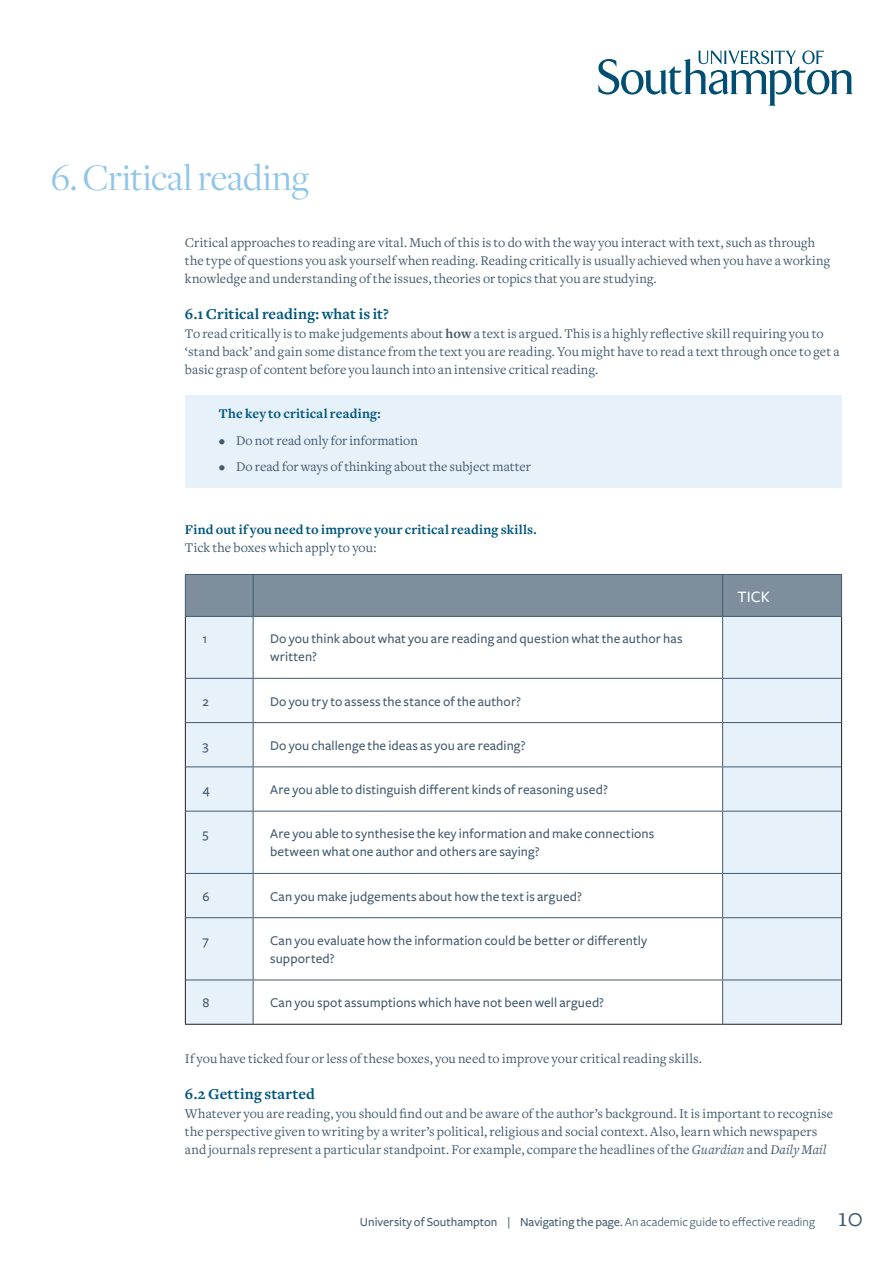
<style>
.page{position:relative;width:893px;height:1263px;background:#fff}
.page>*{position:absolute;margin:0;border:0;box-sizing:border-box;transform-origin:0 0}
.t1{font:39px "Freight Display";color:#90c5ea}
.t2{font:500 16.5px "Freight Sans";color:#fff}
.t3{font:700 15.75px "Freight Text";letter-spacing:.01em;color:#00577e}
.t4{font:13.8px/18px "Freight Text";letter-spacing:.005em;color:#425a6d}
.t5{font:500 13.8px/18px "Freight Sans";letter-spacing:.01em;color:#425a6d}
.t6{font:700 13.8px "Freight Text";letter-spacing:.01em;color:#00577e}
.t7{font:500 12.75px "Freight Sans";color:#425a6d}
.s1{font-weight:700}
.s2{font-style:italic}
.s3{font-weight:400}
.s4{font-family:"Freight Text";font-weight:400;font-size:27px}
</style>
<div class="page">
<svg style="left:598px;top:51px;width:255px;height:55px"></svg>
<div style="left:185px;top:395px;width:657px;height:93px;background:#e7f1fa"></div>
<div style="left:186px;top:575px;width:655px;height:41px;background:#7e8e9d"></div>
<div style="left:186px;top:617px;width:655px;height:407px;background:#e7f1fa"></div>
<svg style="left:254px;top:617px;width:468px;height:407px"></svg>
<hr style="left:185px;top:574px;width:68px;height:1px;background:#425a6d">
<hr style="left:185px;top:575px;width:1px;height:41px;background:#425a6d">
<hr style="left:253px;top:574px;width:470px;height:1px;background:#425a6d">
<hr style="left:253px;top:575px;width:1px;height:41px;background:#425a6d">
<hr style="left:723px;top:574px;width:119px;height:1px;background:#425a6d">
<hr style="left:722px;top:575px;width:1px;height:41px;background:#425a6d">
<hr style="left:841px;top:575px;width:1px;height:41px;background:#425a6d">
<hr style="left:185px;top:616px;width:68px;height:1px;background:#425a6d">
<hr style="left:253px;top:616px;width:470px;height:1px;background:#425a6d">
<hr style="left:253px;top:617px;width:1px;height:61px;background:#425a6d">
<hr style="left:723px;top:616px;width:119px;height:1px;background:#425a6d">
<hr style="left:722px;top:617px;width:1px;height:61px;background:#425a6d">
<hr style="left:186px;top:678px;width:67px;height:1px;background:#425a6d">
<hr style="left:253px;top:678px;width:470px;height:1px;background:#425a6d">
<hr style="left:253px;top:679px;width:1px;height:43px;background:#425a6d">
<hr style="left:723px;top:678px;width:118px;height:1px;background:#425a6d">
<hr style="left:722px;top:679px;width:1px;height:43px;background:#425a6d">
<hr style="left:186px;top:722px;width:67px;height:1px;background:#425a6d">
<hr style="left:253px;top:722px;width:470px;height:1px;background:#425a6d">
<hr style="left:253px;top:723px;width:1px;height:43px;background:#425a6d">
<hr style="left:723px;top:722px;width:118px;height:1px;background:#425a6d">
<hr style="left:722px;top:723px;width:1px;height:43px;background:#425a6d">
<hr style="left:186px;top:766px;width:67px;height:1px;background:#425a6d">
<hr style="left:253px;top:766px;width:470px;height:1px;background:#425a6d">
<hr style="left:253px;top:767px;width:1px;height:44px;background:#425a6d">
<hr style="left:723px;top:766px;width:118px;height:1px;background:#425a6d">
<hr style="left:722px;top:767px;width:1px;height:44px;background:#425a6d">
<hr style="left:186px;top:811px;width:67px;height:1px;background:#425a6d">
<hr style="left:253px;top:811px;width:470px;height:1px;background:#425a6d">
<hr style="left:253px;top:811px;width:1px;height:62px;background:#425a6d">
<hr style="left:723px;top:811px;width:118px;height:1px;background:#425a6d">
<hr style="left:722px;top:811px;width:1px;height:62px;background:#425a6d">
<hr style="left:186px;top:873px;width:67px;height:1px;background:#425a6d">
<hr style="left:253px;top:873px;width:470px;height:1px;background:#425a6d">
<hr style="left:253px;top:874px;width:1px;height:43px;background:#425a6d">
<hr style="left:723px;top:873px;width:118px;height:1px;background:#425a6d">
<hr style="left:722px;top:874px;width:1px;height:43px;background:#425a6d">
<hr style="left:186px;top:917px;width:67px;height:1px;background:#425a6d">
<hr style="left:253px;top:917px;width:470px;height:1px;background:#425a6d">
<hr style="left:253px;top:918px;width:1px;height:61px;background:#425a6d">
<hr style="left:723px;top:917px;width:118px;height:1px;background:#425a6d">
<hr style="left:722px;top:918px;width:1px;height:61px;background:#425a6d">
<hr style="left:186px;top:979px;width:67px;height:1px;background:#425a6d">
<hr style="left:253px;top:979px;width:470px;height:1px;background:#425a6d">
<hr style="left:253px;top:980px;width:1px;height:44px;background:#425a6d">
<hr style="left:723px;top:979px;width:118px;height:1px;background:#425a6d">
<hr style="left:722px;top:980px;width:1px;height:44px;background:#425a6d">
<hr style="left:185px;top:617px;width:1px;height:61px;background:#231f20">
<hr style="left:841px;top:617px;width:1px;height:61px;background:#231f20">
<hr style="left:185px;top:678px;width:1px;height:45px;background:#231f20">
<hr style="left:841px;top:678px;width:1px;height:45px;background:#231f20">
<hr style="left:185px;top:723px;width:1px;height:44px;background:#231f20">
<hr style="left:841px;top:723px;width:1px;height:44px;background:#231f20">
<hr style="left:185px;top:767px;width:1px;height:44px;background:#231f20">
<hr style="left:841px;top:767px;width:1px;height:44px;background:#231f20">
<hr style="left:185px;top:811px;width:1px;height:62px;background:#231f20">
<hr style="left:841px;top:811px;width:1px;height:62px;background:#231f20">
<hr style="left:185px;top:873px;width:1px;height:45px;background:#231f20">
<hr style="left:841px;top:873px;width:1px;height:45px;background:#231f20">
<hr style="left:185px;top:918px;width:1px;height:62px;background:#231f20">
<hr style="left:841px;top:918px;width:1px;height:62px;background:#231f20">
<hr style="left:185px;top:980px;width:1px;height:44px;background:#231f20">
<hr style="left:841px;top:980px;width:1px;height:44px;background:#231f20">
<hr style="left:185px;top:1024px;width:68px;height:1px;background:#231f20">
<hr style="left:253px;top:1024px;width:470px;height:1px;background:#231f20">
<hr style="left:723px;top:1024px;width:119px;height:1px;background:#231f20">
<h1 class="t1" style="left:51px;top:156px;width:260px">6. Critical reading</h1>
<p class="t4" style="left:185px;top:233px;width:647px">Critical approaches to reading are vital. Much of this is to do with the way you interact with text, such as through the type of questions you ask yourself when reading. Reading critically is usually achieved when you have a working knowledge and understanding of the issues, theories or topics that you are studying.</p>
<p class="t3" style="left:185px;top:305px;width:206px">6.1 Critical reading: what is it?</p>
<p class="t4" style="left:185px;top:325px;width:656px">To read critically is to make judgements about <span class="s1">how</span> a text is argued. This is a highly reflective skill requiring you to ‘stand back’ and gain some distance from the text you are reading. You might have to read a text through once to get a basic grasp of content before you launch into an intensive critical reading.</p>
<p class="t6" style="left:219px;top:406px;width:163px">The key to critical reading:</p>
<p class="t4" style="left:219px;top:431px;width:200px">• Do not read only for information</p>
<p class="t4" style="left:219px;top:458px;width:314px">• Do read for ways of thinking about the subject matter</p>
<p class="t6" style="left:185px;top:522px;width:353px">Find out if you need to improve your critical reading skills.</p>
<p class="t4" style="left:185px;top:539px;width:193px">Tick the boxes which apply to you:</p>
<p class="t5" style="left:202px;top:630px;width:6px">1</p>
<p class="t5" style="left:270px;top:630px;width:414px">Do you think about what you are reading and question what the author has written?</p>
<p class="t5" style="left:202px;top:692px;width:8px">2</p>
<p class="t5" style="left:270px;top:692px;width:252px">Do you try to assess the stance of the author?</p>
<p class="t5" style="left:202px;top:737px;width:8px">3</p>
<p class="t5" style="left:270px;top:737px;width:257px">Do you challenge the ideas as you are reading?</p>
<p class="t5" style="left:202px;top:781px;width:9px">4</p>
<p class="t5" style="left:270px;top:781px;width:339px">Are you able to distinguish different kinds of reasoning used?</p>
<p class="t5" style="left:202px;top:825px;width:7px">5</p>
<p class="t5" style="left:270px;top:825px;width:386px">Are you able to synthesise the key information and make connections between what one author and others are saying?</p>
<p class="t5" style="left:202px;top:887px;width:9px">6</p>
<p class="t5" style="left:270px;top:887px;width:313px">Can you make judgements about how the text is argued?</p>
<p class="t5" style="left:202px;top:932px;width:8px">7</p>
<p class="t5" style="left:270px;top:932px;width:379px">Can you evaluate how the information could be better or differently supported?</p>
<p class="t5" style="left:202px;top:994px;width:9px">8</p>
<p class="t5" style="left:270px;top:994px;width:336px">Can you spot assumptions which have not been well argued?</p>
<p class="t2" style="left:737px;top:587px;width:34px">TICK</p>
<p class="t4" style="left:185px;top:1050px;width:518px">If you have ticked four or less of these boxes, you need to improve your critical reading skills.</p>
<p class="t3" style="left:185px;top:1085px;width:132px">6.2 Getting started</p>
<p class="t4" style="left:185px;top:1105px;width:650px">Whatever you are reading, you should find out and be aware of the author’s background. It is important to recognise the perspective given to writing by a writer’s political, religious and social context. Also, learn which newspapers and journals represent a particular standpoint. For example, compare the headlines of the <span class="s2">Guardian</span> and <span class="s2">Daily Mail</span></p>
<p class="t7" style="left:360px;top:1215px;width:505px">University of Southampton | Navigating the page. <span class="s3">An academic guide to effective reading</span> <span class="s4">10</span></p>
</div>
